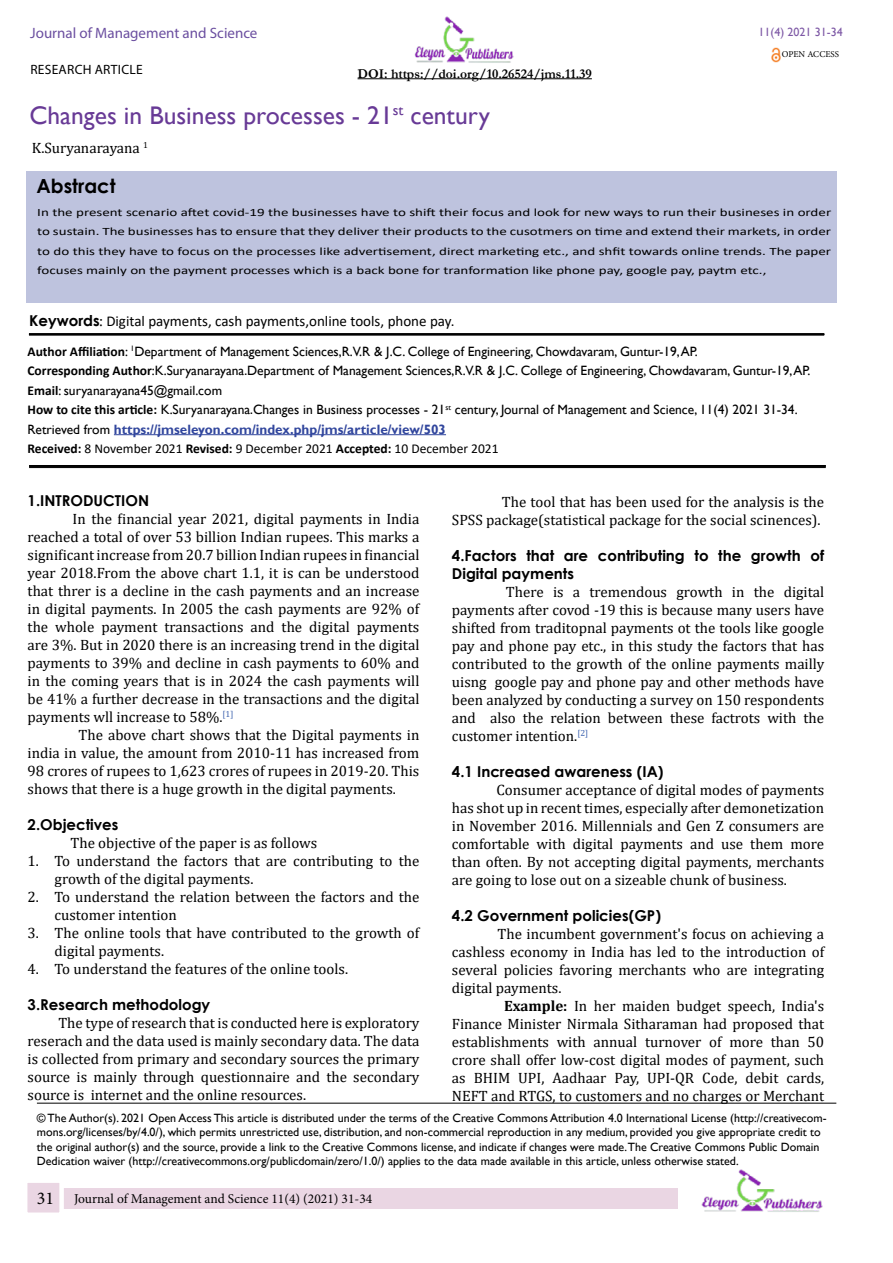
<style>
.page{position:relative;width:893px;height:1263px;background:#fff}
.page>*{position:absolute;margin:0;border:0;box-sizing:border-box;transform-origin:0 0}
.t1{font:25.5px "Gill Sans";color:#683a96}
.t2{font:700 19.5px "Century Gothic";color:#000}
.t3{font:15px/18px "Cambria";color:#000;text-align:justify}
.t4{font:700 15px/18px "Century Gothic";color:#000}
.t5{font:15px "Calibri";color:#000}
.t6{font:15px "Myriad Pro";color:#6b4fa0}
.t7{font:13.5px/19.5px "Gill Sans";color:#000}
.t8{font:13.5px "Calibri";color:#000}
.t9{font:13.5px "Minion Pro";color:#000}
.t10{font:700 13.5px "Garamond";color:#000}
.t11{font:13.5px "Myriad Pro";letter-spacing:.02em;color:#000}
.t12{font:12px/14.4px "Gill Sans";color:#000}
.t13{font:12px "Gill Sans";color:#7d58a5}
.t14{font:11.25px/19.5px "Calibri";color:#000;text-align:justify;scale:1.33 1}
.t15{font:9px "Minion Pro";color:#000}
.s1{font-family:"Century Gothic";font-weight:700}
.s2{font-family:"Gill Sans"}
.s3{font-family:"Calibri";font-weight:700}
.s4{font-family:"Cambria"}
.s5{font-weight:700;color:#31469d}
.s6{font-weight:700}
.s7{font-size:18px}
</style>
<div class="page">
<img style="left:701px;top:1170px;width:122px;height:42px">
<div style="left:58px;top:1188px;width:620px;height:20px;background:#ead6e3"></div>
<div style="left:23px;top:1178px;width:41px;height:39px;background:#ead6e3;border:4px solid #fff"></div>
<div style="left:26px;top:171px;width:810px;height:132px;background:#bec3de"></div>
<hr style="left:114px;top:434px;width:332px;height:1px;background:#31469d">
<hr style="left:29px;top:334px;width:795px;height:1px;background:#000">
<hr style="left:29px;top:335px;width:795px;height:1px;background:#000">
<hr style="left:29px;top:465px;width:797px;height:1px;background:#000">
<hr style="left:29px;top:467px;width:797px;height:1px;background:#000">
<hr style="left:29px;top:466px;width:797px;height:1px;background:#000">
<img style="left:771px;top:47px;width:10px;height:16px">
<hr style="left:37px;top:1103px;width:799px;height:1px;background:#000">
<img style="left:414px;top:16px;width:100px;height:47px">
<hr style="left:358px;top:78px;width:234px;height:1px;background:#000">
<p class="t6" style="left:30px;top:24px;width:229px">Journal of Management and Science</p>
<p class="t11" style="left:30px;top:61px;width:114px">RESEARCH ARTICLE</p>
<p class="t1" style="left:29px;top:100px;width:462px">Changes in Business processes - 21<sup>st</sup> century</p>
<p class="t10" style="left:358px;top:64px;width:236px">DOI: https://doi.org/10.26524/jms.11.39</p>
<p class="t3" style="left:32px;top:139px;width:118px">K.Suryanarayana <sup>1</sup></p>
<p class="t2" style="left:36px;top:171px;width:81px">Abstract</p>
<p class="t13" style="left:758px;top:25px;width:86px">11(4) 2021 31-34</p>
<p class="t15" style="left:782px;top:48px;width:59px">OPEN ACCESS</p>
<p class="t14" style="left:37px;top:202px;width:598px">In the present scenario aftet covid-19 the businesses have to shift their focus and look for new ways to run their busineses in order to sustain. The businesses has to ensure that they deliver their products to the cusotmers on time and extend their markets, in order to do this they have to focus on the processes like advertisement, direct marketing etc., and shfit towards online trends. The paper focuses mainly on the payment processes which is a back bone for tranformation like phone pay, google pay, paytm etc.,</p>
<p class="t5" style="left:29px;top:310px;width:427px"><span class="s1">Keywords</span><span class="s2">:</span> Digital payments, cash payments,online tools, phone pay.</p>
<p class="t7" style="left:27px;top:342px;width:672px"><span class="s3">Author Affiliation</span>: <sup>1</sup>Department of Management Sciences,R.V.R &amp; J.C. College of Engineering, Chowdavaram, Guntur-19, AP.</p>
<p class="t7" style="left:27px;top:361px;width:784px"><span class="s3">Corresponding Author</span>:K.Suryanarayana<span class="s4">.</span>Department of Management Sciences,R.V.R &amp; J.C. College of Engineering, Chowdavaram, Guntur-19, AP.</p>
<p class="t7" style="left:27px;top:381px;width:196px"><span class="s3">Email</span>: suryanarayana45@gmail.com</p>
<p class="t7" style="left:27px;top:400px;width:772px"><span class="s3">How to cite this article:</span> K.Suryanarayana<span class="s4">.</span>Changes in Business processes - 21<sup>st</sup> century, Journal of Management and Science, 11(4) 2021 31-34.<br>Retrieved from <span class="s5">https://jmseleyon.com/index.php/jms/article/view/503</span></p>
<p class="t8" style="left:27px;top:439px;width:473px"><span class="s6">Received:</span> 8 November 2021 <span class="s6">Revised:</span> 9 December 2021 <span class="s6">Accepted:</span> 10 December 2021</p>
<p class="t4" style="left:28px;top:491px;width:123px">1.INTRODUCTION</p>
<p class="t3" style="left:28px;top:510px;width:393px;text-indent:45px">In the financial year 2021, digital payments in India reached a total of over 53 billion Indian rupees. This marks a significant increase from 20.7 billion Indian rupees in financial year 2018.From the above chart 1.1, it is can be understood that threr is a decline in the cash payments and an increase in digital payments. In 2005 the cash payments are 92% of the whole payment transactions and the digital payments are 3%. But in 2020 there is an increasing trend in the digital payments to 39% and decline in cash payments to 60% and in the coming years that is in 2024 the cash payments will be 41% a further decrease in the transactions and the digital payments wll increase to 58%.<sup>[1]</sup></p>
<p class="t3" style="left:28px;top:726px;width:393px;text-indent:51px">The above chart shows that the Digital payments in india in value, the amount from 2010-11 has increased from 98 crores of rupees to 1,623 crores of rupees in 2019-20. This shows that there is a huge growth in the digital payments.</p>
<p class="t4" style="left:28px;top:815px;width:92px">2.Objectives</p>
<p class="t3" style="left:71px;top:834px;width:248px">The objective of the paper is as follows</p>
<p class="t3" style="left:55px;top:852px;width:366px;text-indent:-27px">1. To understand the factors that are contributing to the growth of the digital payments.</p>
<p class="t3" style="left:55px;top:888px;width:366px;text-indent:-27px">2. To understand the relation between the factors and the customer intention</p>
<p class="t3" style="left:55px;top:924px;width:366px;text-indent:-27px">3. The online tools that have contributed to the growth of digital payments.</p>
<p class="t3" style="left:28px;top:960px;width:322px">4. To understand the features of the online tools.</p>
<p class="t4" style="left:28px;top:995px;width:184px">3.Research methodology</p>
<p class="t3" style="left:28px;top:1014px;width:393px;text-indent:31px">The type of research that is conducted here is exploratory reserach and the data used is mainly secondary data. The data is collected from primary and secondary sources the primary source is mainly through questionnaire and the secondary source is internet and the online resources.</p>
<p class="t12" style="left:37px;top:1111px;width:791px">© The Author(s). 2021 Open Access This article is distributed under the terms of the Creative Commons Attribution 4.0 International License (http://creativecom&shy;mons.org/licenses/by/4.0/), which permits unrestricted use, distribution, and non-commercial reproduction in any medium, provided you give appropriate credit to the original author(s) and the source, provide a link to the Creative Commons license, and indicate if changes were made.The Creative Commons Public Domain Dedication waiver (http://creativecommons.org/publicdomain/zero/1.0/) applies to the data made available in this article, unless otherwise stated.</p>
<p class="t3" style="left:452px;top:492px;width:374px;text-align:right">The tool that has been used for the analysis is the<br>SPSS package(statistical package for the social scinences).</p>
<p class="t4" style="left:452px;top:546px;width:374px">4.Factors that are contributing to the growth of<br>Digital payments</p>
<p class="t3" style="left:452px;top:582px;width:374px;text-indent:54px">There is a tremendous growth in the digital payments after covod -19 this is because many users have shifted from traditopnal payments ot the tools like google pay and phone pay etc., in this study the factors that has contributed to the growth of the online payments mailly uisng google pay and phone pay and other methods have been analyzed by conducting a survey on 150 respondents and also the relation between these factrots with the customer intention.<sup>[2]</sup></p>
<p class="t4" style="left:452px;top:762px;width:213px">4.1 Increased awareness (IA)</p>
<p class="t3" style="left:452px;top:780px;width:374px;text-indent:45px">Consumer acceptance of digital modes of payments has shot up in recent times, especially after demonetization in November 2016. Millennials and Gen Z consumers are comfortable with digital payments and use them more than often. By not accepting digital payments, merchants are going to lose out on a sizeable chunk of business.</p>
<p class="t4" style="left:452px;top:906px;width:211px">4.2 Government policies(GP)</p>
<p class="t3" style="left:452px;top:924px;width:374px;text-indent:46px">The incumbent government's focus on achieving a cashless economy in India has led to the introduction of several policies favoring merchants who are integrating digital payments.</p>
<p class="t3" style="left:452px;top:996px;width:374px;text-indent:52px"><span class="s6">Example:</span> In her maiden budget speech, India's Finance Minister Nirmala Sitharaman had proposed that establishments with annual turnover of more than 50 crore shall offer low-cost digital modes of payment, such as BHIM UPI, Aadhaar Pay, UPI-QR Code, debit cards, NEFT and RTGS, to customers and no charges or Merchant</p>
<p class="t9" style="left:37px;top:1190px;width:337px"><span class="s7">31</span> Journal of Management and Science 11(4) (2021) 31-34</p>
</div>
